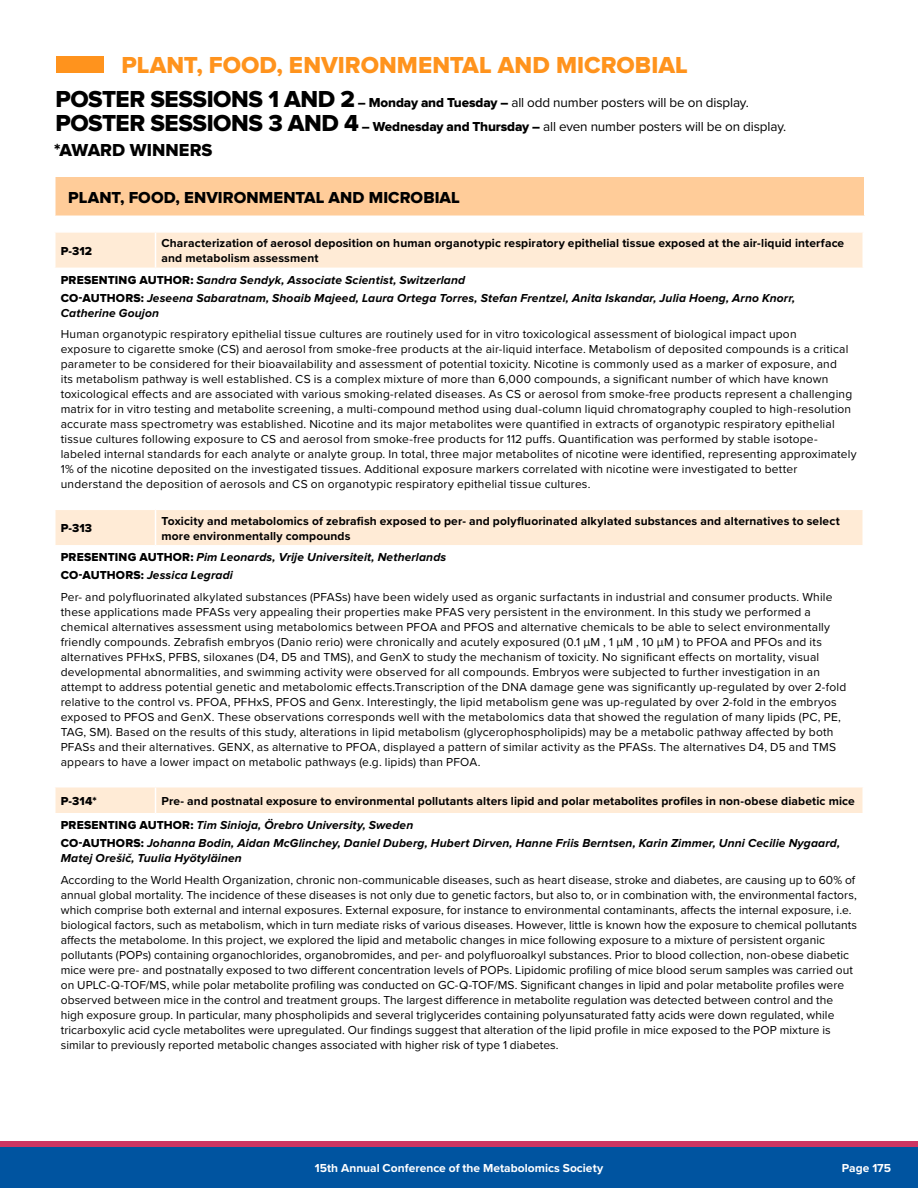
<style>
.page{position:relative;width:918px;height:1188px;background:#fff}
.page>*{position:absolute;margin:0;border:0;box-sizing:border-box;transform-origin:0 0}
.t1{font:24px "Proxima Nova Extrabld";color:#ff931d}
.t2{font:18px "Proxima Nova Extrabld";color:#000}
.t3{font:16.5px "Proxima Nova Extrabld";letter-spacing:.005em;color:#000}
.t4{font:13.5px/24px "Proxima Nova";letter-spacing:-.01em;color:#000}
.t5{font:12px/15px "Proxima Nova";letter-spacing:.015em;color:#000}
.t6{font:700 12px/15px "Proxima Nova";letter-spacing:.01em;color:#000}
.t7{font:italic 700 12px/18px "Proxima Nova";letter-spacing:.015em;color:#000}
.t8{font:700 12px "Proxima Nova";letter-spacing:.005em;color:#fff}
.t9{font:12px "Proxima Nova Extrabld";letter-spacing:.01em;color:#000}
.s1{font-family:"Proxima Nova Extrabld";font-size:24px}
.s2{font-family:"Proxima Nova Extrabld"}
.s3{font-family:"Proxima Nova Extrabld";font-weight:400;font-style:normal}
.s4{font-family:"Proxima Nova Extrabld";font-weight:400}
.s5{font-style:italic}
</style>
<div class="page">
<svg style="left:0;top:1141px;width:918px;height:7px;background:#af396b"></svg>
<div style="left:0;top:1148px;width:918px;height:40px;background:#0054a0"></div>
<div style="left:56px;top:57px;width:47px;height:16px;background:#ff931d"></div>
<div style="left:56px;top:233px;width:806px;height:35px;background:#ffebd6"></div>
<hr style="left:155px;top:233px;width:1px;height:35px;background:#fff">
<div style="left:56px;top:510px;width:806px;height:35px;background:#ffebd6"></div>
<hr style="left:155px;top:510px;width:1px;height:35px;background:#fff">
<div style="left:56px;top:787px;width:806px;height:26px;background:#ffebd6"></div>
<div style="left:55px;top:176px;width:810px;height:40px;background:#fc9"></div>
<hr style="left:54px;top:176px;width:811px;height:1px;background:#fff">
<hr style="left:54px;top:177px;width:2px;height:39px;background:#fff">
<hr style="left:864px;top:177px;width:1px;height:39px;background:#fff">
<h1 class="t1" style="left:122px;top:51px;width:568px">PLANT, FOOD, ENVIRONMENTAL AND MICROBIAL</h1>
<p class="t4" style="left:56px;top:90px;width:732px"><span class="s1">POSTER SESSIONS 1 AND 2</span> <span class="s2">– Monday and Tuesday –</span> all odd number posters will be on display.<br><span class="s1">POSTER SESSIONS 3 AND 4</span> <span class="s2">– Wednesday and Thursday –</span> all even number posters will be on display.</p>
<h2 class="t2" style="left:54px;top:140px;width:160px">*AWARD WINNERS</h2>
<h3 class="t3" style="left:68px;top:188px;width:393px">PLANT, FOOD, ENVIRONMENTAL AND MICROBIAL</h3>
<p class="t9" style="left:61px;top:244px;width:33px">P-312</p>
<p class="t6" style="left:162px;top:236px;width:684px">Characterization of aerosol deposition on human organotypic respiratory epithelial tissue exposed at the air-liquid interface and metabolism assessment</p>
<p class="t7" style="left:61px;top:271px;width:736px"><span class="s3">PRESENTING AUTHOR:</span> Sandra Sendyk, Associate Scientist, Switzerland<br><span class="s3">CO-AUTHORS:</span> Jeseena Sabaratnam, Shoaib Majeed, Laura Ortega Torres, Stefan Frentzel, Anita Iskandar, Julia Hoeng, Arno Knorr,</p>
<p class="t7" style="left:61px;top:304px;width:100px">Catherine Goujon</p>
<p class="t5" style="left:61px;top:327px;width:797px">Human organotypic respiratory epithelial tissue cultures are routinely used for in vitro toxicological assessment of biological impact upon<br>exposure to cigarette smoke (CS) and aerosol from smoke-free products at the air-liquid interface. Metabolism of deposited compounds is a critical parameter to be considered for their bioavailability and assessment of potential toxicity. Nicotine is commonly used as a marker of exposure, and<br>its metabolism pathway is well established. CS is a complex mixture of more than 6,000 compounds, a significant number of which have known toxicological effects and are associated with various smoking-related diseases. As CS or aerosol from smoke-free products represent a challenging matrix for in vitro testing and metabolite screening, a multi-compound method using dual-column liquid chromatography coupled to high-resolution accurate mass spectrometry was established. Nicotine and its major metabolites were quantified in extracts of organotypic respiratory epithelial tissue cultures following exposure to CS and aerosol from smoke-free products for 112 puffs. Quantification was performed by stable isotope&shy;labeled internal standards for each analyte or analyte group. In total, three major metabolites of nicotine were identified, representing approximately 1% of the nicotine deposited on the investigated tissues. Additional exposure markers correlated with nicotine were investigated to better understand the deposition of aerosols and CS on organotypic respiratory epithelial tissue cultures.</p>
<p class="t9" style="left:61px;top:521px;width:33px">P-313</p>
<p class="t6" style="left:162px;top:514px;width:680px">Toxicity and metabolomics of zebrafish exposed to per- and polyfluorinated alkylated substances and alternatives to select more environmentally compounds</p>
<p class="t7" style="left:61px;top:549px;width:387px"><span class="s3">PRESENTING AUTHOR:</span> Pim Leonards, Vrije Universiteit, Netherlands<br><span class="s3">CO-AUTHORS:</span> Jessica Legradi</p>
<p class="t5" style="left:61px;top:589px;width:787px">Per- and polyfluorinated alkylated substances (PFASs) have been widely used as organic surfactants in industrial and consumer products. While these applications made PFASs very appealing their properties make PFAS very persistent in the environment. In this study we performed a chemical alternatives assessment using metabolomics between PFOA and PFOS and alternative chemicals to be able to select environmentally friendly compounds. Zebrafish embryos (Danio rerio) were chronically and acutely exposured (0.1 µM , 1 µM , 10 µM ) to PFOA and PFOs and its alternatives PFHxS, PFBS, siloxanes (D4, D5 and TMS), and GenX to study the mechanism of toxicity. No significant effects on mortality, visual developmental abnormalities, and swimming activity were observed for all compounds. Embryos were subjected to further investigation in an attempt to address potential genetic and metabolomic effects.Transcription of the DNA damage gene was significantly up-regulated by over 2-fold relative to the control vs. PFOA, PFHxS, PFOS and Genx. Interestingly, the lipid metabolism gene was up-regulated by over 2-fold in the embryos exposed to PFOS and GenX. These observations corresponds well with the metabolomics data that showed the regulation of many lipids (PC, PE, TAG, SM). Based on the results of this study, alterations in lipid metabolism (glycerophospholipids) may be a metabolic pathway affected by both PFASs and their alternatives. GENX, as alternative to PFOA, displayed a pattern of similar activity as the PFASs. The alternatives D4, D5 and TMS appears to have a lower impact on metabolic pathways (e.g. lipids) than PFOA.</p>
<p class="t9" style="left:61px;top:794px;width:37px">P-314*</p>
<p class="t6" style="left:61px;top:789px;width:796px;line-height:24.3px;text-indent:101px">Pre- and postnatal exposure to environmental pollutants alters lipid and polar metabolites profiles in non-obese diabetic mice<br><span class="s4">PRESENTING AUTHOR:</span> <span class="s5">Tim Sinioja, Örebro University, Sweden</span></p>
<p class="t7" style="left:61px;top:836px;width:781px;line-height:15px"><span class="s3">CO-AUTHORS:</span> Johanna Bodin, Aidan McGlinchey, Daniel Duberg, Hubert Dirven, Hanne Friis Berntsen, Karin Zimmer, Unni Cecilie Nygaard,<br>Matej Orešič, Tuulia Hyötyläinen</p>
<p class="t5" style="left:61px;top:872px;width:798px">According to the World Health Organization, chronic non-communicable diseases, such as heart disease, stroke and diabetes, are causing up to 60% of annual global mortality. The incidence of these diseases is not only due to genetic factors, but also to, or in combination with, the environmental factors, which comprise both external and internal exposures. External exposure, for instance to environmental contaminants, affects the internal exposure, i.e. biological factors, such as metabolism, which in turn mediate risks of various diseases. However, little is known how the exposure to chemical pollutants affects the metabolome. In this project, we explored the lipid and metabolic changes in mice following exposure to a mixture of persistent organic pollutants (POPs) containing organochlorides, organobromides, and per- and polyfluoroalkyl substances. Prior to blood collection, non-obese diabetic mice were pre- and postnatally exposed to two different concentration levels of POPs. Lipidomic profiling of mice blood serum samples was carried out on UPLC-Q-TOF/MS, while polar metabolite profiling was conducted on GC-Q-TOF/MS. Significant changes in lipid and polar metabolite profiles were observed between mice in the control and treatment groups. The largest difference in metabolite regulation was detected between control and the high exposure group. In particular, many phospholipids and several triglycerides containing polyunsaturated fatty acids were down regulated, while tricarboxylic acid cycle metabolites were upregulated. Our findings suggest that alteration of the lipid profile in mice exposed to the POP mixture is similar to previously reported metabolic changes associated with higher risk of type 1 diabetes.</p>
<p class="t8" style="left:315px;top:1161px;width:290px">15th Annual Conference of the Metabolomics Society</p>
<p class="t8" style="left:842px;top:1161px;width:51px">Page 175</p>
</div>
